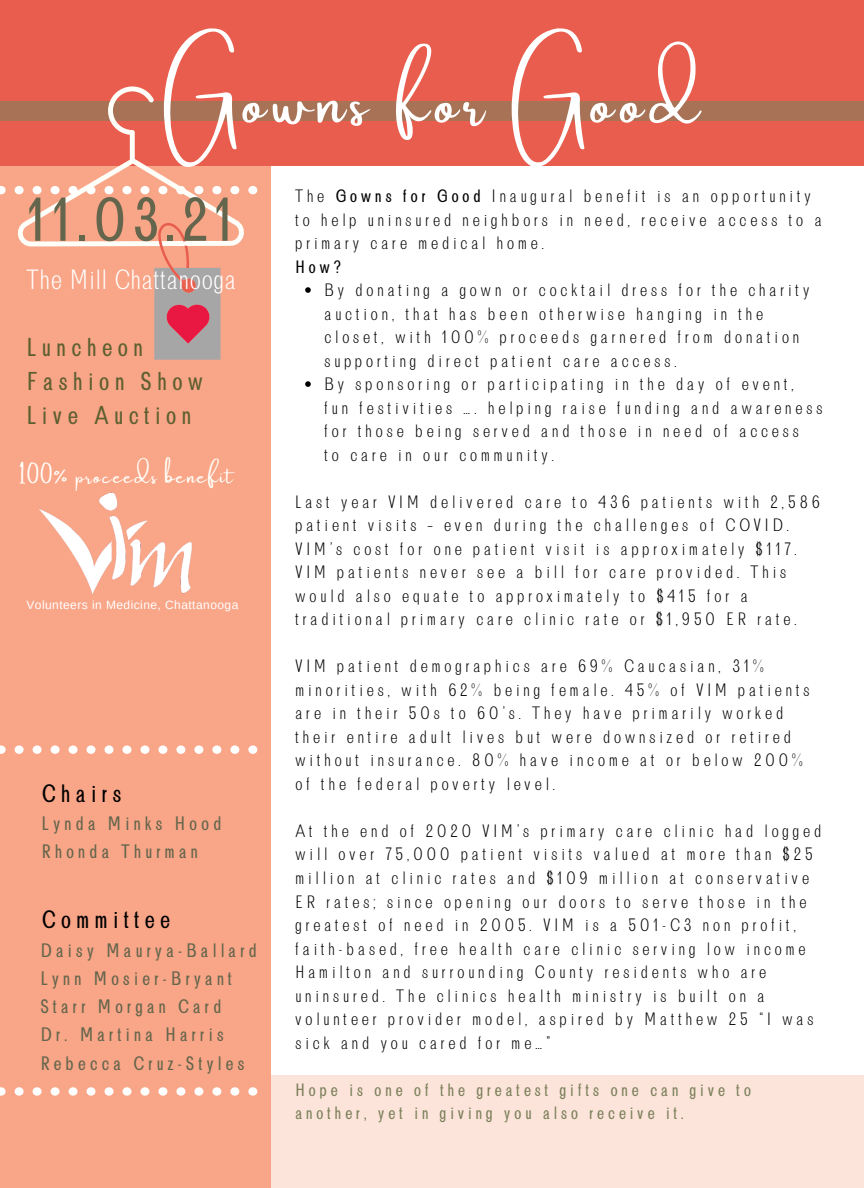
<style>
.page{position:relative;width:864px;height:1188px;background:#fff}
.page>*{position:absolute;margin:0;border:0;box-sizing:border-box;transform-origin:0 0}
.t1{font:64.95px "Amsterdam One";letter-spacing:.095em;color:#fff}
.t2{font:58.95px "Brendon";color:#63654c}
.t3{font:300 26.55px "Brendon";letter-spacing:.03em;color:#fff}
.t4{font:24.75px "Brendon";letter-spacing:.215em;color:#5c5f30}
.t5{font:24px "Brendon";letter-spacing:.215em;color:#000}
.t6{font:19.95px "Amsterdam One";letter-spacing:.08em;color:#fffff9}
.t7{font:18.6px "Brendon";letter-spacing:.215em;color:#63654c}
.t8{font:300 17.1px/23.5px "Brendon";letter-spacing:.215em;color:#000}
.t9{font:17.1px/23.5px "Brendon";letter-spacing:.215em;color:#7c815b}
.t10{font:17.1px "Brendon";color:#000}
.t11{font:12px "Arimo";letter-spacing:.035em;color:#fff}
.s1{font-weight:400}
</style>
<div class="page">
<div style="left:0;top:1075px;width:864px;height:113px;background:#fde4db"></div>
<div style="left:0;top:45px;width:271px;height:1143px;background:#f9a587"></div>
<div style="left:0;top:0;width:864px;height:166px;background:#e85d4d"></div>
<svg style="left:305px;top:287px;width:6px;height:6px"></svg>
<svg style="left:305px;top:381px;width:6px;height:6px"></svg>
<svg style="left:0;top:745px;width:257px;height:9px"></svg>
<svg style="left:0;top:1087px;width:257px;height:9px"></svg>
<div style="left:0;top:102px;width:864px;height:19px;background:#a77255"></div>
<img style="left:39px;top:492px;width:153px;height:103px">
<svg style="left:0;top:86px;width:257px;height:274px"></svg>
<p class="t1" style="left:165px;top:66px;width:536px">Gowns for Good</p>
<p class="t2" style="left:26px;top:185px;width:208px">11.03.21</p>
<p class="t3" style="left:26px;top:264px;width:211px">The Mill Chattanooga</p>
<p class="t8" style="left:295px;top:185px;width:528px">The <span class="s1">Gowns for Good</span> Inaugural benefit is an opportunity to help uninsured neighbors in need, receive access to a primary care medical home.</p>
<p class="t10" style="left:295px;top:256px;width:48px">How?</p>
<p class="t8" style="left:324px;top:279px;width:487px">By donating a gown or cocktail dress for the charity auction, that has been otherwise hanging in the closet, with 100% proceeds garnered from donation supporting direct patient care access.</p>
<p class="t8" style="left:324px;top:373px;width:500px">By sponsoring or participating in the day of event,<br>fun festivities …. helping raise funding and awareness for those being served and those in need of access<br>to care in our community.</p>
<p class="t4" style="left:26px;top:333px;width:118px">Luncheon</p>
<p class="t4" style="left:26px;top:366px;width:178px">Fashion Show</p>
<p class="t4" style="left:26px;top:400px;width:166px">Live Auction</p>
<p class="t6" style="left:20px;top:466px;width:215px">100% proceeds benefit</p>
<p class="t11" style="left:26px;top:598px;width:213px">Volunteers in Medicine, Chattanooga</p>
<p class="t5" style="left:42px;top:780px;width:81px">Chairs</p>
<p class="t7" style="left:42px;top:812px;width:181px">Lynda Minks Hood</p>
<p class="t7" style="left:42px;top:840px;width:158px">Rhonda Thurman</p>
<p class="t5" style="left:42px;top:905px;width:130px">Committee</p>
<p class="t7" style="left:40px;top:939px;width:218px">Daisy Maurya-Ballard</p>
<p class="t7" style="left:40px;top:968px;width:193px">Lynn Mosier-Bryant</p>
<p class="t7" style="left:40px;top:996px;width:182px">Starr Morgan Card</p>
<p class="t7" style="left:40px;top:1024px;width:185px">Dr. Martina Harris</p>
<p class="t7" style="left:40px;top:1052px;width:205px">Rebecca Cruz-Styles</p>
<p class="t8" style="left:295px;top:490px;width:526px">Last year VIM delivered care to 436 patients with 2,586 patient visits – even during the challenges of COVID.<br>VIM’s cost for one patient visit is approximately $117.<br>VIM patients never see a bill for care provided. This would also equate to approximately to $415 for a traditional primary care clinic rate or $1,950 ER rate.</p>
<p class="t8" style="left:295px;top:655px;width:516px">VIM patient demographics are 69% Caucasian, 31% minorities, with 62% being female. 45% of VIM patients are in their 50s to 60’s. They have primarily worked their entire adult lives but were downsized or retired without insurance. 80% have income at or below 200% of the federal poverty level.</p>
<p class="t8" style="left:295px;top:820px;width:527px">At the end of 2020 VIM’s primary care clinic had logged will over 75,000 patient visits valued at more than $25 million at clinic rates and $109 million at conservative ER rates; since opening our doors to serve those in the greatest of need in 2005. VIM is a 501-C3 non profit, faith-based, free health care clinic serving low income Hamilton and surrounding County residents who are uninsured. The clinics health ministry is built on a volunteer provider model, aspired by Matthew 25 “I was sick and you cared for me…”</p>
<p class="t9" style="left:295px;top:1078px;width:457px">Hope is one of the greatest gifts one can give to another, yet in giving you also receive it.</p>
</div>
